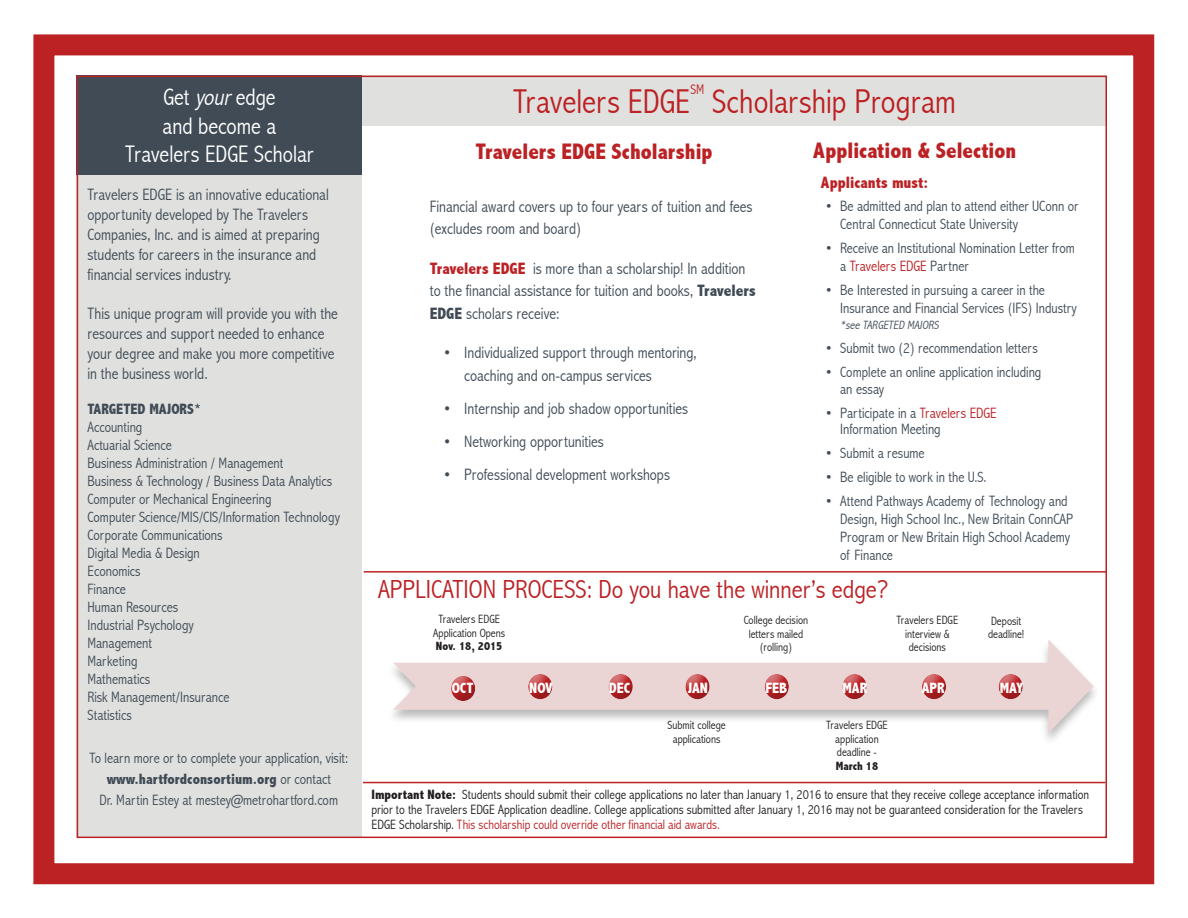
<style>
.page{position:relative;width:1188px;height:918px;background:#fff}
.page>*{position:absolute;margin:0;border:0;box-sizing:border-box;transform-origin:0 0}
.t1{font:300 condensed 34.5px "Abadi";color:#bc2124}
.t2{font:300 condensed 26.25px "Abadi";color:#bc2124}
.t3{font:300 condensed 24px/28.8px "Abadi";color:#fff;text-align:center}
.t4{font:800 condensed 22.5px "Abadi";color:#bc2124}
.t5{font:300 condensed 16.5px/19.8px "Abadi";color:#404b55}
.t6{font:800 condensed 16.5px "Abadi";color:#bc2124}
.t7{font:300 condensed 15px/18px "Abadi";color:#404b55}
.t8{font:800 condensed 15px "Abadi";color:#fff}
.t9{font:800 condensed 15px "Abadi";color:#404b55}
.t10{font:300 condensed 13.95px "Abadi";color:#bc2124}
.t11{font:300 condensed 13.5px/15px "Abadi";color:#231f20}
.t12{font:300 condensed 12px/13.5px "Abadi";color:#231f20;text-align:center}
.t13{font:italic 300 condensed 12px "Abadi";color:#404b55}
.t14{font:800 condensed 12px "Abadi";color:#231f20}
.s1{font-style:italic}
.s2{font-weight:800}
.s3{color:#bc2124}
.s4{font-weight:800;color:#bc2124}
</style>
<div class="page">
<div style="left:362px;top:76px;width:745px;height:50px;background:#e0e1df"></div>
<div style="left:77px;top:171px;width:285px;height:667px;background:#e0e1df"></div>
<div style="left:33px;top:34px;width:1121px;height:850px;border:21px solid #bc2124"></div>
<div style="left:77px;top:76px;width:285px;height:99px;background:#404b55"></div>
<svg style="left:393px;top:639px;width:700px;height:94px"></svg>
<div style="left:450px;top:673px;width:27px;height:20px;background:#fff;opacity:.43"></div>
<div style="left:450px;top:678px;width:27px;height:23px;background:#231f20;opacity:.21"></div>
<div style="left:528px;top:671px;width:27px;height:21px;background:#fff;opacity:.43"></div>
<div style="left:528px;top:676px;width:27px;height:24px;background:#231f20;opacity:.21"></div>
<div style="left:608px;top:671px;width:27px;height:21px;background:#fff;opacity:.43"></div>
<div style="left:608px;top:676px;width:27px;height:24px;background:#231f20;opacity:.21"></div>
<div style="left:685px;top:671px;width:27px;height:21px;background:#fff;opacity:.43"></div>
<div style="left:685px;top:676px;width:27px;height:24px;background:#231f20;opacity:.21"></div>
<div style="left:764px;top:671px;width:27px;height:21px;background:#fff;opacity:.43"></div>
<div style="left:764px;top:676px;width:27px;height:24px;background:#231f20;opacity:.21"></div>
<div style="left:842px;top:671px;width:27px;height:21px;background:#fff;opacity:.43"></div>
<div style="left:842px;top:676px;width:27px;height:24px;background:#231f20;opacity:.21"></div>
<div style="left:921px;top:671px;width:27px;height:21px;background:#fff;opacity:.43"></div>
<div style="left:921px;top:676px;width:27px;height:24px;background:#231f20;opacity:.21"></div>
<div style="left:998px;top:671px;width:27px;height:21px;background:#fff;opacity:.43"></div>
<div style="left:998px;top:676px;width:27px;height:24px;background:#231f20;opacity:.21"></div>
<hr style="left:364px;top:571px;width:742px;height:2px;background:#bc2124">
<hr style="left:363px;top:782px;width:743px;height:1px;background:#bc2124">
<h1 class="t1" style="left:513px;top:81px;width:179px">Travelers EDGE</h1>
<p class="t10" style="left:690px;top:82px;width:15px">SM</p>
<h3 class="t3" style="left:163px;top:82px;width:114px">Get <span class="s1">your</span>edge</h3>
<h1 class="t1" style="left:712px;top:81px;width:245px">Scholarship Program</h1>
<h3 class="t3" style="left:125px;top:111px;width:190px">and become a<br>Travelers EDGE Scholar</h3>
<p class="t5" style="left:87px;top:185px;width:243px">Travelers EDGE is an innovative educational opportunity developed by The Travelers Companies, Inc. and is aimed at preparing students for careers in the insurance and financial services industry.</p>
<p class="t5" style="left:87px;top:304px;width:252px">This unique program will provide you with the resources and support needed to enhance your degree and make you more competitive in the business world.</p>
<p class="t9" style="left:87px;top:400px;width:115px">TARGETED MAJORS*</p>
<p class="t7" style="left:87px;top:418px;width:254px">Accounting<br>Actuarial Science<br>Business Administration / Management<br>Business &amp; Technology / Business Data Analytics<br>Computer or Mechanical Engineering<br>Computer Science/MIS/CIS/Information Technology<br>Corporate Communications<br>Digital Media &amp; Design<br>Economics<br>Finance<br>Human Resources<br>Industrial Psychology<br>Management<br>Marketing<br>Mathematics<br>Risk Management/Insurance<br>Statistics</p>
<p class="t7" style="left:89px;top:748px;width:260px;line-height:21px;text-align:center">To learn more or to complete your application, visit: <span class="s2">www.hartfordconsortium.org</span> or contact<br>Dr. Martin Estey at mestey@metrohartford.com</p>
<h3 class="t4" style="left:813px;top:138px;width:205px">Application &amp; Selection</h3>
<p class="t6" style="left:821px;top:173px;width:109px">Applicants must:</p>
<p class="t7" style="left:840px;top:197px;width:240px;text-indent:-15px">• Be admitted and plan to attend either UConn or<br>Central Connecticut State University</p>
<p class="t7" style="left:840px;top:239px;width:236px;text-indent:-15px">• Receive an Institutional Nomination Letter from a <span class="s3">Travelers EDGE</span> Partner</p>
<p class="t7" style="left:840px;top:281px;width:238px;text-indent:-15px">• Be Interested in pursuing a career in the<br>Insurance and Financial Services (IFS) Industry</p>
<p class="t13" style="left:840px;top:318px;width:102px">*see TARGETED MAJORS</p>
<p class="t7" style="left:825px;top:339px;width:214px">• Submit two (2) recommendation letters</p>
<p class="t7" style="left:840px;top:364px;width:203px;line-height:16.5px;text-indent:-15px">• Complete an online application including an essay</p>
<p class="t7" style="left:840px;top:405px;width:158px;line-height:16.5px;text-indent:-15px">• Participate in a <span class="s3">Travelers EDGE<br></span>Information Meeting</p>
<p class="t7" style="left:825px;top:444px;width:101px">• Submit a resume</p>
<p class="t7" style="left:825px;top:468px;width:163px">• Be eligible to work in the U.S.</p>
<p class="t7" style="left:840px;top:492px;width:234px;text-indent:-15px">• Attend Pathways Academy of Technology and Design, High School Inc., New Britain ConnCAP Program or New Britain High School Academy of Finance</p>
<h2 class="t2" style="left:378px;top:574px;width:511px">APPLICATION PROCESS: Do you have the winner’s edge?</h2>
<h3 class="t4" style="left:475px;top:139px;width:239px">Travelers EDGE Scholarship</h3>
<p class="t5" style="left:430px;top:195px;width:324px;line-height:22.5px">Financial award covers up to four years of tuition and fees (excludes room and board)</p>
<p class="t5" style="left:430px;top:257px;width:328px;line-height:22.5px"><span class="s4">Travelers EDGE</span> is more than a scholarship! In addition to the financial assistance for tuition and books, <span class="s2">Travelers<br>EDGE</span> scholars receive:</p>
<p class="t5" style="left:464px;top:342px;width:234px;line-height:22.5px;text-indent:-21px">• Individualized support through mentoring, coaching and on-campus services</p>
<p class="t5" style="left:443px;top:398px;width:246px">• Internship and job shadow opportunities</p>
<p class="t5" style="left:443px;top:431px;width:162px">• Networking opportunities</p>
<p class="t5" style="left:443px;top:464px;width:228px">• Professional development workshops</p>
<p class="t12" style="left:433px;top:613px;width:74px">Travelers EDGE<br>Application Opens</p>
<p class="t14" style="left:436px;top:639px;width:68px">Nov. 18, 2015</p>
<p class="t12" style="left:744px;top:614px;width:66px">College decision letters mailed (rolling)</p>
<p class="t12" style="left:897px;top:614px;width:63px">Travelers EDGE interview &amp; decisions</p>
<p class="t12" style="left:988px;top:614px;width:38px;text-align:left">Deposit deadline!</p>
<p class="t8" style="left:452px;top:679px;width:23px">OCT</p>
<p class="t8" style="left:529px;top:679px;width:25px">NOV</p>
<p class="t8" style="left:609px;top:679px;width:23px">DEC</p>
<p class="t8" style="left:688px;top:679px;width:22px">JAN</p>
<p class="t8" style="left:766px;top:679px;width:23px">FEB</p>
<p class="t8" style="left:842px;top:679px;width:26px">MAR</p>
<p class="t8" style="left:922px;top:679px;width:24px">APR</p>
<p class="t8" style="left:1000px;top:679px;width:25px">MAY</p>
<p class="t12" style="left:667px;top:718px;width:60px">Submit college applications</p>
<p class="t12" style="left:826px;top:719px;width:63px">Travelers EDGE application deadline -</p>
<p class="t14" style="left:836px;top:759px;width:44px">March 18</p>
<p class="t11" style="left:372px;top:787px;width:719px"><span class="s2">Important Note:</span> Students should submit their college applications no later than January 1, 2016 to ensure that they receive college acceptance information prior to the Travelers EDGE Application deadline. College applications submitted after January 1, 2016 may not be guaranteed consideration for the Travelers<br>EDGE Scholarship. <span class="s3">This scholarship could override other financial aid awards.</span></p>
</div>
